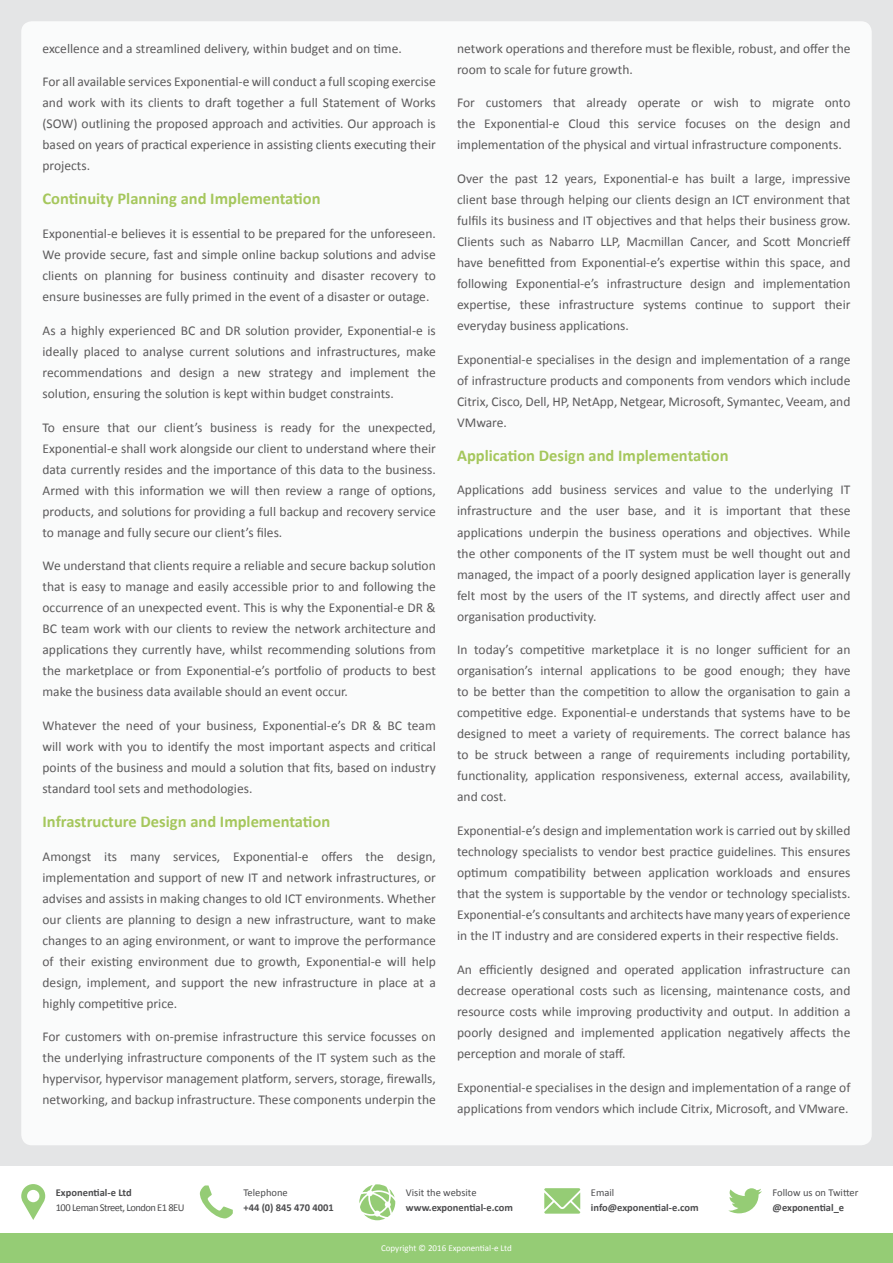
<style>
.page{position:relative;width:893px;height:1263px;background:#fff}
.page>*{position:absolute;margin:0;border:0;box-sizing:border-box;transform-origin:0 0}
.t1{font:700 16.5px "Calibri";color:#9ac244}
.t2{font:13.5px/21px "Calibri";color:#434243;text-align:justify}
.t3{font:700 10.5px "Calibri";color:#4d4d4f}
.t4{font:10.5px "Calibri";color:#4d4d4f}
.t5{font:10.5px "Calibri";letter-spacing:-.05em;color:#4d4d4f}
.t6{font:9px "Calibri";color:#fff}
</style>
<div class="page">
<div style="left:0;top:0;width:893px;height:1169px;background:#e4e5e6"></div>
<div style="left:0;top:1166px;width:893px;height:97px;background:#fff"></div>
<svg style="left:728px;top:1188px;width:34px;height:25px"></svg>
<svg style="left:21px;top:1184px;width:24px;height:36px"></svg>
<svg style="left:544px;top:1188px;width:36px;height:26px"></svg>
<svg style="left:200px;top:1185px;width:33px;height:33px"></svg>
<svg style="left:359px;top:1184px;width:36px;height:36px"></svg>
<div style="left:0;top:1233px;width:893px;height:30px;background:#95cc75"></div>
<div style="left:21px;top:21px;width:851px;height:1124px;background:#fff;border-radius:11px"></div>
<p class="t2" style="left:43px;top:38px;width:361px">excellence and a streamlined delivery, within budget and on time.</p>
<p class="t2" style="left:43px;top:71px;width:395px">For all available services Exponential-e will conduct a full scoping exercise and work with its clients to draft together a full Statement of Works (SOW) outlining the proposed approach and activities. Our approach is based on years of practical experience in assisting clients executing their projects.</p>
<p class="t1" style="left:43px;top:188px;width:280px">Continuity Planning and Implementation</p>
<p class="t2" style="left:43px;top:223px;width:395px">Exponential-e believes it is essential to be prepared for the unforeseen.<br>We provide secure, fast and simple online backup solutions and advise clients on planning for business continuity and disaster recovery to ensure businesses are fully primed in the event of a disaster or outage.</p>
<p class="t2" style="left:43px;top:320px;width:395px">As a highly experienced BC and DR solution provider, Exponential-e is ideally placed to analyse current solutions and infrastructures, make recommendations and design a new strategy and implement the solution, ensuring the solution is kept within budget constraints.</p>
<p class="t2" style="left:43px;top:417px;width:395px">To ensure that our client’s business is ready for the unexpected, Exponential-e shall work alongside our client to understand where their data currently resides and the importance of this data to the business.<br>Armed with this information we will then review a range of options, products, and solutions for providing a full backup and recovery service to manage and fully secure our client’s files.</p>
<p class="t2" style="left:43px;top:555px;width:395px">We understand that clients require a reliable and secure backup solution that is easy to manage and easily accessible prior to and following the occurrence of an unexpected event. This is why the Exponential-e DR &amp; BC team work with our clients to review the network architecture and applications they currently have, whilst recommending solutions from the marketplace or from Exponential-e’s portfolio of products to best make the business data available should an event occur.</p>
<p class="t2" style="left:43px;top:715px;width:395px">Whatever the need of your business, Exponential-e’s DR &amp; BC team will work with you to identify the most important aspects and critical points of the business and mould a solution that fits, based on industry standard tool sets and methodologies.</p>
<p class="t1" style="left:43px;top:811px;width:289px">Infrastructure Design and Implementation</p>
<p class="t2" style="left:43px;top:846px;width:395px">Amongst its many services, Exponential-e offers the design, implementation and support of new IT and network infrastructures, or advises and assists in making changes to old ICT environments. Whether our clients are planning to design a new infrastructure, want to make changes to an aging environment, or want to improve the performance of their existing environment due to growth, Exponential-e will help design, implement, and support the new infrastructure in place at a highly competitive price.</p>
<p class="t2" style="left:43px;top:1026px;width:395px">For customers with on-premise infrastructure this service focusses on the underlying infrastructure components of the IT system such as the hypervisor, hypervisor management platform, servers, storage, firewalls, networking, and backup infrastructure. These components underpin the</p>
<p class="t2" style="left:457px;top:38px;width:395px">network operations and therefore must be flexible, robust, and offer the room to scale for future growth.</p>
<p class="t2" style="left:457px;top:93px;width:395px">For customers that already operate or wish to migrate onto the Exponential-e Cloud this service focuses on the design and implementation of the physical and virtual infrastructure components.</p>
<p class="t2" style="left:457px;top:168px;width:395px">Over the past 12 years, Exponential-e has built a large, impressive client base through helping our clients design an ICT environment that fulfils its business and IT objectives and that helps their business grow.<br>Clients such as Nabarro LLP, Macmillan Cancer, and Scott Moncrieff have benefitted from Exponential-e’s expertise within this space, and following Exponential-e’s infrastructure design and implementation expertise, these infrastructure systems continue to support their everyday business applications.</p>
<p class="t2" style="left:457px;top:349px;width:395px">Exponential-e specialises in the design and implementation of a range of infrastructure products and components from vendors which include Citrix, Cisco, Dell, HP, NetApp, Netgear, Microsoft, Symantec, Veeam, and VMware.</p>
<p class="t1" style="left:457px;top:445px;width:273px">Application Design and Implementation</p>
<p class="t2" style="left:457px;top:479px;width:395px">Applications add business services and value to the underlying IT infrastructure and the user base, and it is important that these applications underpin the business operations and objectives. While the other components of the IT system must be well thought out and managed, the impact of a poorly designed application layer is generally felt most by the users of the IT systems, and directly affect user and organisation productivity.</p>
<p class="t2" style="left:457px;top:639px;width:395px">In today’s competitive marketplace it is no longer sufficient for an organisation’s internal applications to be good enough; they have to be better than the competition to allow the organisation to gain a competitive edge. Exponential-e understands that systems have to be designed to meet a variety of requirements. The correct balance has to be struck between a range of requirements including portability, functionality, application responsiveness, external access, availability, and cost.</p>
<p class="t2" style="left:457px;top:820px;width:395px">Exponential-e’s design and implementation work is carried out by skilled technology specialists to vendor best practice guidelines. This ensures optimum compatibility between application workloads and ensures that the system is supportable by the vendor or technology specialists.<br>Exponential-e’s consultants and architects have many years of experience in the IT industry and are considered experts in their respective fields.</p>
<p class="t2" style="left:457px;top:959px;width:395px">An efficiently designed and operated application infrastructure can decrease operational costs such as licensing, maintenance costs, and resource costs while improving productivity and output. In addition a poorly designed and implemented application negatively affects the perception and morale of staff.</p>
<p class="t2" style="left:457px;top:1077px;width:395px">Exponential-e specialises in the design and implementation of a range of applications from vendors which include Citrix, Microsoft, and VMware.</p>
<p class="t3" style="left:56px;top:1186px;width:77px">Exponential-e Ltd</p>
<p class="t5" style="left:56px;top:1201px;width:130px">100 Leman Street, London E1 8EU</p>
<p class="t4" style="left:243px;top:1186px;width:46px">Telephone</p>
<p class="t3" style="left:243px;top:1201px;width:92px">+44 (0) 845 470 4001</p>
<p class="t4" style="left:406px;top:1186px;width:72px">Visit the website</p>
<p class="t3" style="left:406px;top:1201px;width:109px">www.exponential-e.com</p>
<p class="t6" style="left:381px;top:1242px;width:132px">Copyright © 2016 Exponential-e Ltd</p>
<p class="t4" style="left:591px;top:1186px;width:25px">Email</p>
<p class="t3" style="left:591px;top:1201px;width:109px">info@exponential-e.com</p>
<p class="t4" style="left:773px;top:1186px;width:87px">Follow us on Twitter</p>
<p class="t3" style="left:773px;top:1201px;width:73px">@exponential_e</p>
</div>
